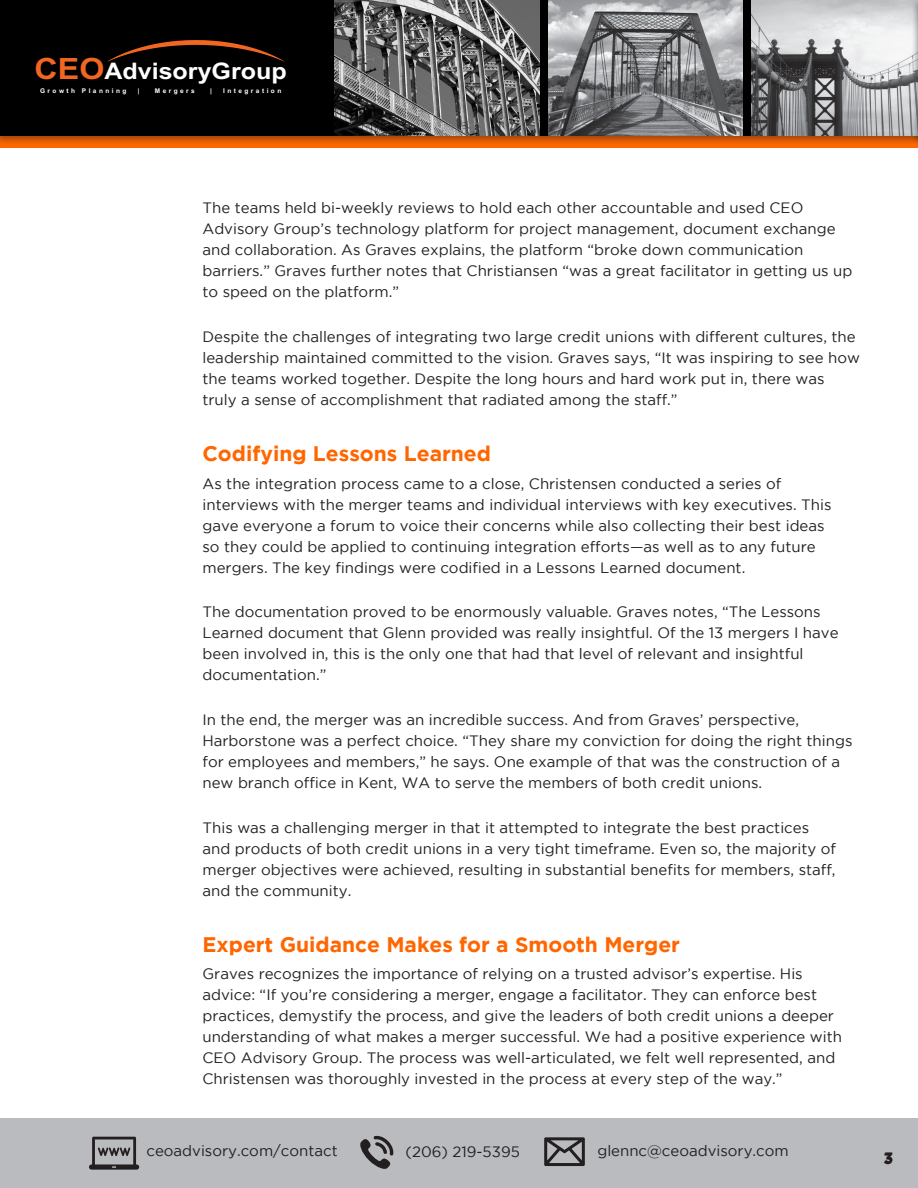
<style>
.page{position:relative;width:918px;height:1188px;background:#fff}
.page>*{position:absolute;margin:0;border:0;box-sizing:border-box;transform-origin:0 0}
.t1{font:700 22.8px "Arial";color:#fff;scale:1.1 1}
.t2{font:700 21px "Gotham";color:#f60}
.Body_Copy{font:15px/21px "Gotham";color:#231f20}
.t3{font:700 15px "Gotham";color:#231f20}
.t4{font:700 6.45px "Arial";letter-spacing:.385em;color:#fff}
.s1{font-size:29.25px;color:#f36621}
</style>
<div class="page">
<div style="left:0;top:1119px;width:918px;height:69px;background:#babbbe"></div>
<svg style="left:89px;top:1137px;width:50px;height:33px"></svg>
<svg style="left:360px;top:1136px;width:33px;height:33px"></svg>
<svg style="left:544px;top:1137px;width:41px;height:29px"></svg>
<div style="left:0;top:126px;width:918px;height:22px;background:#f60"></div>
<div style="left:0;top:0;width:918px;height:145px;background:#231f20;opacity:.44"></div>
<div style="left:0;top:0;width:918px;height:135px;background:#000"></div>
<svg style="left:107px;top:40px;width:178px;height:22px"></svg>
<img style="left:549px;top:0;width:194px;height:135px">
<img style="left:335px;top:0;width:205px;height:135px">
<img style="left:752px;top:0;width:159px;height:135px">
<div style="left:911px;top:0;width:7px;height:145px;background:#231f20;opacity:.44"></div>
<hr style="left:917px;top:0;width:1px;height:135px;background:#000">
<h1 class="t1" style="left:35px;top:56px;width:231px"><span class="s1">CEO</span>AdvisoryGroup</h1>
<p class="t4" style="left:40px;top:86px;width:88px">Growth Planning</p>
<p class="t4" style="left:138px;top:86px;width:3px">|</p>
<p class="t4" style="left:155px;top:86px;width:42px">Mergers</p>
<p class="t4" style="left:210px;top:86px;width:3px">|</p>
<p class="t4" style="left:223px;top:86px;width:60px">Integration</p>
<p class="Body_Copy" style="left:202px;top:197px;width:651px">The teams held bi-weekly reviews to hold each other accountable and used CEO Advisory Group’s technology platform for project management, document exchange and collaboration. As Graves explains, the platform “broke down communication barriers.” Graves further notes that Christiansen “was a great facilitator in getting us up to speed on the platform.”</p>
<p class="Body_Copy" style="left:202px;top:326px;width:659px">Despite the challenges of integrating two large credit unions with different cultures, the leadership maintained committed to the vision. Graves says, “It was inspiring to see how the teams worked together. Despite the long hours and hard work put in, there was truly a sense of accomplishment that radiated among the staff.”</p>
<p class="t2" style="left:202px;top:441px;width:290px">Codifying Lessons Learned</p>
<p class="Body_Copy" style="left:202px;top:473px;width:631px">As the integration process came to a close, Christensen conducted a series of interviews with the merger teams and individual interviews with key executives. This gave everyone a forum to voice their concerns while also collecting their best ideas so they could be applied to continuing integration efforts—as well as to any future mergers. The key findings were codified in a Lessons Learned document.</p>
<p class="Body_Copy" style="left:202px;top:601px;width:638px">The documentation proved to be enormously valuable. Graves notes, “The Lessons Learned document that Glenn provided was really insightful. Of the 13 mergers I have been involved in, this is the only one that had that level of relevant and insightful documentation.”</p>
<p class="Body_Copy" style="left:202px;top:709px;width:652px">In the end, the merger was an incredible success. And from Graves’ perspective, Harborstone was a perfect choice. “They share my conviction for doing the right things for employees and members,” he says. One example of that was the construction of a new branch office in Kent, WA to serve the members of both credit unions.</p>
<p class="Body_Copy" style="left:202px;top:817px;width:635px">This was a challenging merger in that it attempted to integrate the best practices and products of both credit unions in a very tight timeframe. Even so, the majority of merger objectives were achieved, resulting in substantial benefits for members, staff, and the community.</p>
<p class="t2" style="left:202px;top:932px;width:479px">Expert Guidance Makes for a Smooth Merger</p>
<p class="Body_Copy" style="left:202px;top:963px;width:641px">Graves recognizes the importance of relying on a trusted advisor’s expertise. His advice: “If you’re considering a merger, engage a facilitator. They can enforce best practices, demystify the process, and give the leaders of both credit unions a deeper understanding of what makes a merger successful. We had a positive experience with CEO Advisory Group. The process was well-articulated, we felt well represented, and Christensen was thoroughly invested in the process at every step of the way.”</p>
<p class="Body_Copy" style="left:146px;top:1140px;width:193px">ceoadvisory.com/contact</p>
<p class="Body_Copy" style="left:406px;top:1141px;width:116px">(206) 219-5395</p>
<p class="Body_Copy" style="left:597px;top:1140px;width:193px">glennc@ceoadvisory.com</p>
<p class="t3" style="left:884px;top:1150px;width:11px">3</p>
</div>
